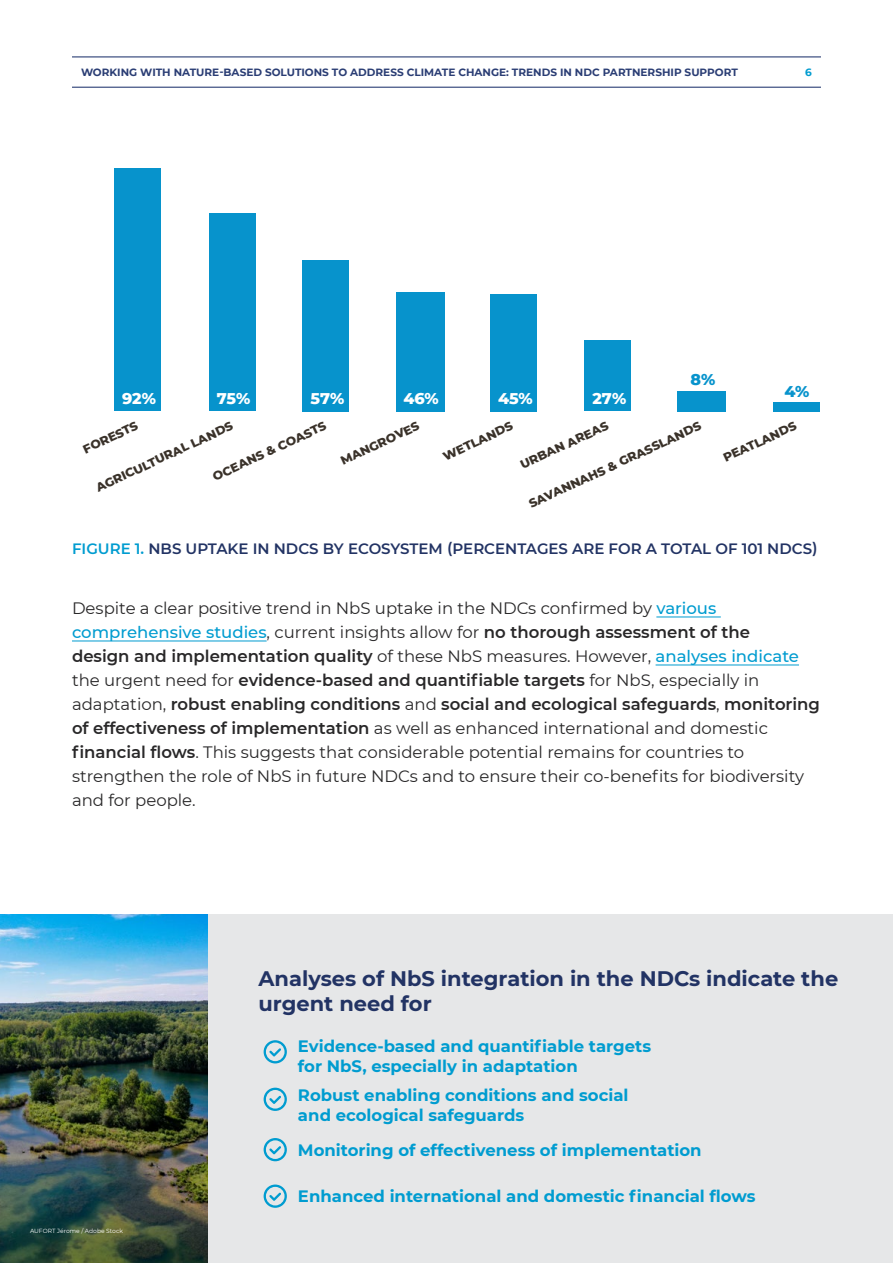
<style>
.page{position:relative;width:893px;height:1263px;background:#fff}
.page>*{position:absolute;margin:0;border:0;box-sizing:border-box;transform-origin:0 0}
.Figure_title{font:700 21px/25.2px "Montserrat";color:#223364}
.Figure_title-2{font:16.5px/24px "Montserrat";color:#292829}
.Figure_title-3{font:700 16.5px/19.8px "Montserrat";color:#009cd0}
.t1{font:800 15.9px "Montserrat";letter-spacing:-.005em;color:#fff}
.t2{font:800 15.9px "Montserrat";color:#0793cc}
.Figure_title-4{font:600 15px "Montserrat";color:#223364}
.t3{font:800 12.3px "Montserrat";color:#3a322a}
.t4{font:700 10.5px "Montserrat";color:#2a3d74}
.t5{font:700 10.5px "Montserrat";color:#009cd0}
.Photo_credit{font:6px "Montserrat";color:#fff}
.s1{color:#009cd0}
.s2{font-weight:500;color:#009cd0}
.s3{font-weight:600}
</style>
<div class="page">
<hr style="left:72px;top:57px;width:749px;height:1px;background:#122864">
<hr style="left:72px;top:87px;width:749px;height:1px;background:#122864">
<hr style="left:656px;top:616px;width:65px;height:1px;background:#009cd0">
<hr style="left:72px;top:640px;width:195px;height:1px;background:#009cd0">
<hr style="left:656px;top:664px;width:143px;height:1px;background:#009cd0">
<div style="left:114px;top:169px;width:47px;height:242px;background:#0793cc"></div>
<div style="left:209px;top:213px;width:47px;height:198px;background:#0793cc"></div>
<div style="left:303px;top:260px;width:46px;height:151px;background:#0793cc"></div>
<div style="left:396px;top:292px;width:48px;height:119px;background:#0793cc"></div>
<div style="left:490px;top:295px;width:47px;height:117px;background:#0793cc"></div>
<div style="left:584px;top:340px;width:47px;height:71px;background:#0793cc"></div>
<div style="left:678px;top:391px;width:48px;height:20px;background:#0793cc"></div>
<div style="left:773px;top:402px;width:46px;height:9px;background:#0793cc"></div>
<div style="left:207px;top:914px;width:686px;height:349px;background:#e6e7e8"></div>
<svg style="left:264px;top:1040px;width:23px;height:23px"></svg>
<svg style="left:264px;top:1088px;width:23px;height:23px"></svg>
<svg style="left:264px;top:1138px;width:23px;height:23px"></svg>
<svg style="left:264px;top:1184px;width:23px;height:24px"></svg>
<img style="left:0;top:914px;width:207px;height:349px">
<p class="t4" style="left:81px;top:64px;width:658px">WORKING WITH NATURE-BASED SOLUTIONS TO ADDRESS CLIMATE CHANGE: TRENDS IN NDC PARTNERSHIP SUPPORT</p>
<p class="t5" style="left:805px;top:64px;width:8px">6</p>
<p class="t1" style="left:122px;top:386px;width:36px">92%</p>
<p class="t1" style="left:217px;top:386px;width:35px">75%</p>
<p class="t1" style="left:311px;top:386px;width:35px">57%</p>
<p class="t1" style="left:403px;top:387px;width:37px">46%</p>
<p class="t1" style="left:498px;top:386px;width:36px">45%</p>
<p class="t1" style="left:592px;top:386px;width:35px">27%</p>
<p class="t2" style="left:691px;top:367px;width:26px">8%</p>
<p class="t2" style="left:784px;top:379px;width:26px">4%</p>
<p class="t3" style="left:526px;top:496px;width:190px;rotate:-25deg">SAVANNAHS &amp; GRASSLANDS</p>
<p class="t3" style="left:720px;top:450px;width:81px;rotate:-25deg">PEATLANDS</p>
<p class="Figure_title-4" style="left:72px;top:538px;width:747px"><span class="s1">FIGURE 1.</span> NBS UPTAKE IN NDCS BY ECOSYSTEM (PERCENTAGES ARE FOR A TOTAL OF 101 NDCS)</p>
<p class="t3" style="left:210px;top:469px;width:125px;rotate:-25deg">OCEANS &amp; COASTS</p>
<p class="t3" style="left:337px;top:453px;width:87px;rotate:-25deg">MANGROVES</p>
<p class="t3" style="left:440px;top:448px;width:77px;rotate:-25deg">WETLANDS</p>
<p class="t3" style="left:517px;top:457px;width:97px;rotate:-25deg">URBAN AREAS</p>
<p class="t3" style="left:93px;top:480px;width:151px;rotate:-25deg">AGRICULTURAL LANDS</p>
<p class="t3" style="left:80px;top:441px;width:61px;rotate:-25deg">FORESTS</p>
<p class="Figure_title-2" style="left:72px;top:595px;width:750px">Despite a clear positive trend in NbS uptake in the NDCs confirmed by <span class="s2">various comprehensive studies</span>, current insights allow for <span class="s3">no thorough assessment of the<br>design and implementation quality</span> of these NbS measures. However, <span class="s2">analyses indicate </span>the urgent need for <span class="s3">evidence-based and quantifiable targets</span> for NbS, especially in adaptation, <span class="s3">robust enabling conditions</span> and <span class="s3">social and ecological safeguards</span>, <span class="s3">monitoring of effectiveness of implementation</span> as well as enhanced international and domestic <span class="s3">financial flows</span>. This suggests that considerable potential remains for countries to strengthen the role of NbS in future NDCs and to ensure their co-benefits for biodiversity and for people.</p>
<p class="Photo_credit" style="left:30px;top:1227px;width:94px">AUFORT Jérome / Adobe Stock</p>
<p class="Figure_title" style="left:258px;top:964px;width:581px">Analyses of NbS integration in the NDCs indicate the urgent need for</p>
<p class="Figure_title-3" style="left:298px;top:1035px;width:355px">Evidence-based and quantifiable targets for NbS, especially in adaptation</p>
<p class="Figure_title-3" style="left:298px;top:1084px;width:332px">Robust enabling conditions and social and ecological safeguards</p>
<p class="Figure_title-3" style="left:298px;top:1139px;width:405px">Monitoring of effectiveness of implementation</p>
<p class="Figure_title-3" style="left:298px;top:1185px;width:459px">Enhanced international and domestic financial flows</p>
</div>
